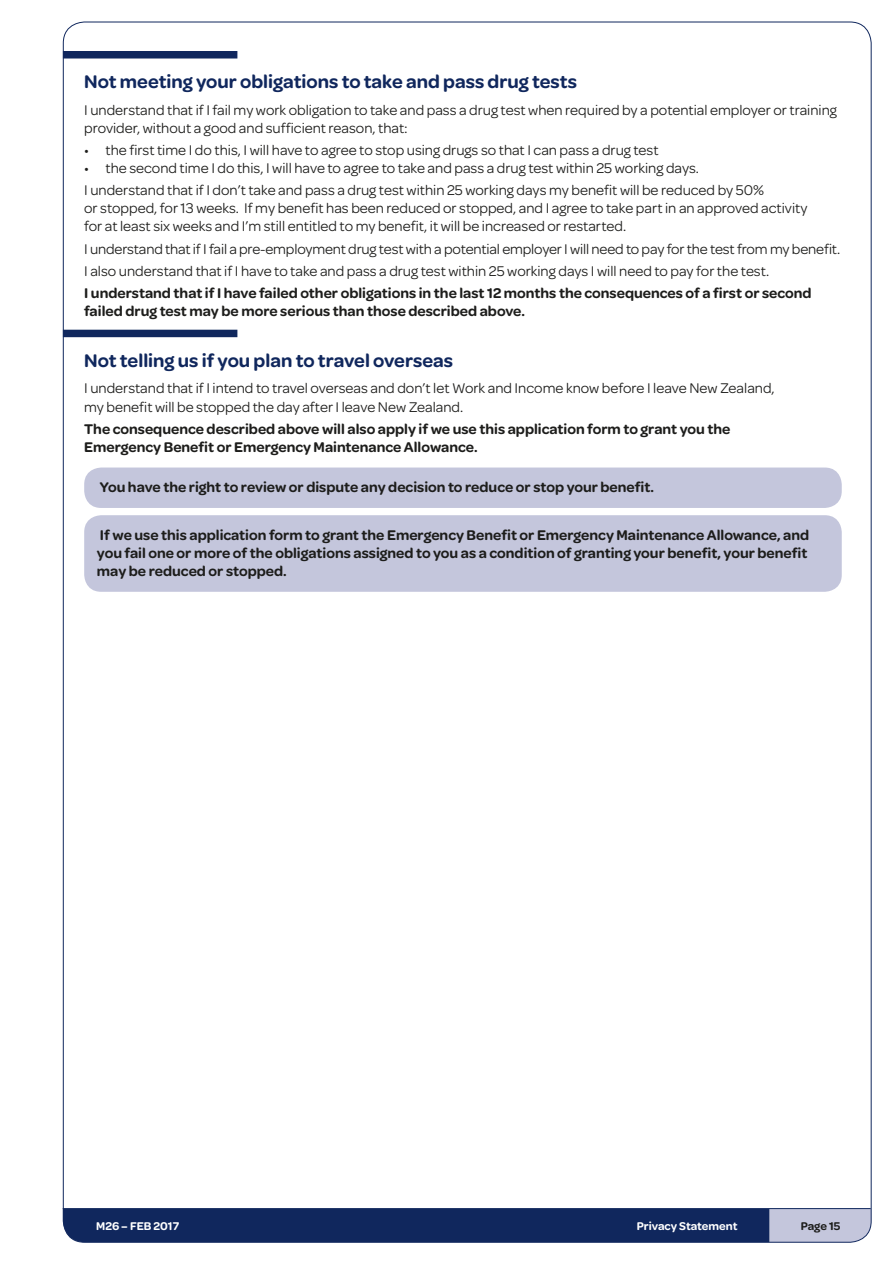
<style>
.page{position:relative;width:893px;height:1263px;background:#fff}
.page>*{position:absolute;margin:0;border:0;box-sizing:border-box;transform-origin:0 0}
.t1{font:600 19.5px "Omnes";color:#10275d}
.t2{font:15px/18px "Omnes";color:#1d1d1b}
.t3{font:600 15px/18px "Omnes";color:#1d1d1b}
.t4{font:600 12px "Omnes";color:#fff}
.t5{font:600 12px "Omnes";color:#1d1d1b}
</style>
<div class="page">
<svg style="left:769px;top:1209px;width:101px;height:33px;background:#c1c3da"></svg>
<div style="left:63px;top:1209px;width:706px;height:33px;background:#10275d"></div>
<hr style="left:63px;top:1208px;width:807px;height:1px;background:#10275d">
<div style="left:63px;top:51px;width:174px;height:7px;background:#10275d"></div>
<div style="left:63px;top:330px;width:174px;height:7px;background:#10275d"></div>
<div style="left:84px;top:467px;width:757px;height:41px;background:#c4c6dc;border-radius:17px"></div>
<div style="left:84px;top:515px;width:757px;height:76px;background:#c4c6dc;border-radius:17px"></div>
<h1 class="t1" style="left:84px;top:68px;width:494px">Not meeting your obligations to take and pass drug tests</h1>
<p class="t2" style="left:84px;top:100px;width:754px">I understand that if I fail my work obligation to take and pass a drug test when required by a potential employer or training provider, without a good and sufficient reason, that:</p>
<p class="t2" style="left:84px;top:140px;width:575px">• the first time I do this, I will have to agree to stop using drugs so that I can pass a drug test</p>
<p class="t2" style="left:84px;top:156px;width:681px;line-height:22.2px">• the second time I do this, I will have to agree to take and pass a drug test within 25 working days.<br>I understand that if I don’t take and pass a drug test within 25 working days my benefit will be reduced by 50%</p>
<p class="t2" style="left:84px;top:198px;width:724px">or stopped, for 13 weeks. If my benefit has been reduced or stopped, and I agree to take part in an approved activity for at least six weeks and I’m still entitled to my benefit, it will be increased or restarted.</p>
<p class="t2" style="left:84px;top:237px;width:757px;line-height:22.2px">I understand that if I fail a pre-employment drug test with a potential employer I will need to pay for the test from my benefit.<br>I also understand that if I have to take and pass a drug test within 25 working days I will need to pay for the test.</p>
<p class="t3" style="left:84px;top:283px;width:728px">I understand that if I have failed other obligations in the last 12 months the consequences of a first or second failed drug test may be more serious than those described above.</p>
<h1 class="t1" style="left:84px;top:346px;width:370px">Not telling us if you plan to travel overseas</h1>
<p class="t2" style="left:84px;top:378px;width:691px">I understand that if I intend to travel overseas and don’t let Work and Income know before I leave New Zealand, my benefit will be stopped the day after I leave New Zealand.</p>
<p class="t3" style="left:84px;top:419px;width:647px">The consequence described above will also apply if we use this application form to grant you the<br>Emergency Benefit or Emergency Maintenance Allowance.</p>
<p class="t3" style="left:100px;top:477px;width:555px">You have the right to review or dispute any decision to reduce or stop your benefit.</p>
<p class="t3" style="left:97px;top:525px;width:713px;text-align:justify">If we use this application form to grant the Emergency Benefit or Emergency Maintenance Allowance, and you fail one or more of the obligations assigned to you as a condition of granting your benefit, your benefit may be reduced or stopped.</p>
<p class="t4" style="left:96px;top:1216px;width:84px">M26 – FEB 2017</p>
<p class="t4" style="left:636px;top:1216px;width:102px">Privacy Statement</p>
<p class="t5" style="left:800px;top:1216px;width:41px">Page 15</p>
</div>
